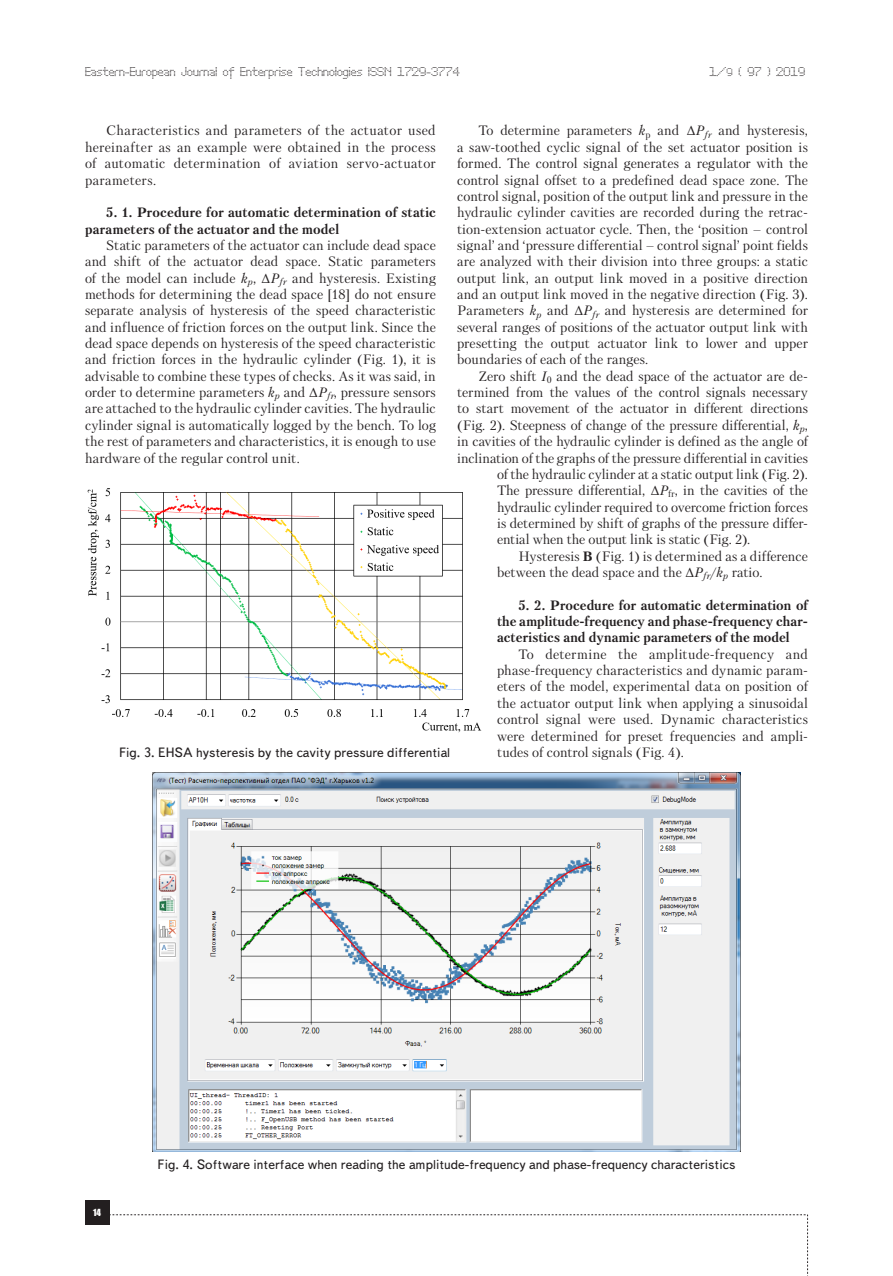
<style>
.page{position:relative;width:893px;height:1276px;background:#fff}
.page>*{position:absolute;margin:0;border:0;box-sizing:border-box;transform-origin:0 0}
.Text__англ{font:13.5px/16.4px "Petersburg C";color:#231f20;text-align:justify}
.Text__англ-2{font:700 13.5px/16.4px "Petersburg C";letter-spacing:.005em;color:#231f20}
.Рисунок{font:13.5px "Text Book C";color:#231f20}
.t1{font:12px "Perfo";letter-spacing:.015em;color:#231f20}
.t2{font:9px "Impact";color:#fff}
.s1{font-size:10.5px}
.s2{font-style:italic}
.s3{font-family:"Times New Roman"}
.s4{font-weight:700}
</style>
<div class="page">
<div style="left:85px;top:1200px;width:24px;height:24px;background:#231f20"></div>
<svg style="left:109px;top:1214px;width:699px;height:62px"></svg>
<img style="left:87px;top:488px;width:395px;height:245px">
<img style="left:152px;top:772px;width:588px;height:380px">
<p class="t1" style="left:85px;top:65px;width:376px">Eastern-European Journal of Enterprise Technologies ISSN 1729-3774</p>
<p class="t1" style="left:709px;top:65px;width:97px">1/<span class="s1">9</span> ( 97 ) 2019</p>
<p class="Text__англ" style="left:85px;top:122px;width:352px;text-indent:21px">Characteristics and parameters of the actuator used hereinafter as an example were obtained in the process of automatic determination of aviation servo-actuator parameters.</p>
<p class="Text__англ-2" style="left:85px;top:204px;width:352px;text-indent:21px">5. 1. Procedure for automatic determination of static parameters of the actuator and the model</p>
<p class="Text__англ" style="left:85px;top:237px;width:352px;text-indent:21px">Static parameters of the actuator can include dead space and shift of the actuator dead space. Static parameters of the model can include <span class="s2">k</span><sub>p</sub>, <span class="s3">Δ</span><span class="s2">P</span><sub>fr</sub> and hysteresis. Existing methods for determining the dead space [18] do not ensure separate analysis of hysteresis of the speed characteristic and influence of friction forces on the output link. Since the dead space depends on hysteresis of the speed characteristic and friction forces in the hydraulic cylinder (Fig. 1), it is advisable to combine these types of checks. As it was said, in order to determine parameters <span class="s2">k</span><sub>p</sub> and <span class="s3">Δ</span><span class="s2">P</span><sub>fr</sub>, pressure sensors are attached to the hydraulic cylinder cavities. The hydraulic cylinder signal is automatically logged by the bench. To log the rest of parameters and characteristics, it is enough to use hardware of the regular control unit.</p>
<p class="Text__англ" style="left:457px;top:122px;width:352px;text-indent:21px">To determine parameters <span class="s2">k</span><sub>p</sub> and <span class="s3">Δ</span><span class="s2">P</span><sub>fr</sub> and hysteresis, a saw-toothed cyclic signal of the set actuator position is formed. The control signal generates a regulator with the control signal offset to a predefined dead space zone. The control signal, position of the output link and pressure in the hydraulic cylinder cavities are recorded during the retrac&shy;tion-extension actuator cycle. Then, the ‘position – control signal’ and ‘pressure differential – control signal’ point fields are analyzed with their division into three groups: a static output link, an output link moved in a positive direction and an output link moved in the negative direction (Fig. 3).<br>Parameters <span class="s2">k</span><sub>p</sub> and <span class="s3">Δ</span><span class="s2">P</span><sub>fr</sub> and hysteresis are determined for several ranges of positions of the actuator output link with presetting the output actuator link to lower and upper boundaries of each of the ranges.</p>
<p class="Text__англ" style="left:478px;top:368px;width:331px">Zero shift <span class="s2">I</span><sub>0</sub> and the dead space of the actuator are de-</p>
<p class="Text__англ" style="left:457px;top:384px;width:352px">termined from the values of the control signals necessary</p>
<p class="Text__англ" style="left:457px;top:400px;width:352px">to start movement of the actuator in different directions</p>
<p class="Text__англ" style="left:457px;top:417px;width:352px">(Fig. 2). Steepness of change of the pressure differential, <span class="s2">k</span><sub>p</sub>,</p>
<p class="Text__англ" style="left:457px;top:433px;width:352px">in cavities of the hydraulic cylinder is defined as the angle of</p>
<p class="Text__англ" style="left:457px;top:449px;width:352px">inclination of the graphs of the pressure differential in cavities</p>
<p class="Text__англ" style="left:497px;top:466px;width:312px">of the hydraulic cylinder at a static output link (Fig. 2).</p>
<p class="Text__англ" style="left:497px;top:482px;width:312px">The pressure differential, <span class="s3">Δ</span><span class="s2">P</span><sub>fr</sub>, in the cavities of the</p>
<p class="Text__англ" style="left:497px;top:498px;width:312px">hydraulic cylinder required to overcome friction forces</p>
<p class="Text__англ" style="left:497px;top:515px;width:312px">is determined by shift of graphs of the pressure differ-</p>
<p class="Text__англ" style="left:497px;top:531px;width:255px">ential when the output link is static (Fig. 2).</p>
<p class="Text__англ" style="left:497px;top:547px;width:312px;text-indent:21px">Hysteresis <span class="s4">B</span> (Fig. 1) is determined as a difference between the dead space and the <span class="s3">Δ</span><span class="s2">P</span><sub>fr</sub>/<span class="s2">k</span><sub>p</sub> ratio.</p>
<p class="Text__англ-2" style="left:497px;top:596px;width:312px;text-align:justify;text-indent:21px">5. 2. Procedure for automatic determination of the amplitude-frequency and phase-frequency char&shy;acteristics and dynamic parameters of the model</p>
<p class="Text__англ" style="left:497px;top:646px;width:312px;text-indent:21px">To determine the amplitude-frequency and phase-frequency characteristics and dynamic param&shy;eters of the model, experimental data on position of the actuator output link when applying a sinusoidal control signal were used. Dynamic characteristics were determined for preset frequencies and ampli-</p>
<p class="Рисунок" style="left:119px;top:745px;width:333px">Fig. 3. EHSA hysteresis by the cavity pressure differential</p>
<p class="Text__англ" style="left:497px;top:744px;width:188px">tudes of control signals (Fig. 4).</p>
<p class="t2" style="left:93px;top:1205px;width:9px">14</p>
<p class="Рисунок" style="left:158px;top:1157px;width:579px">Fig. 4. Software interface when reading the amplitude-frequency and phase-frequency characteristics</p>
</div>
